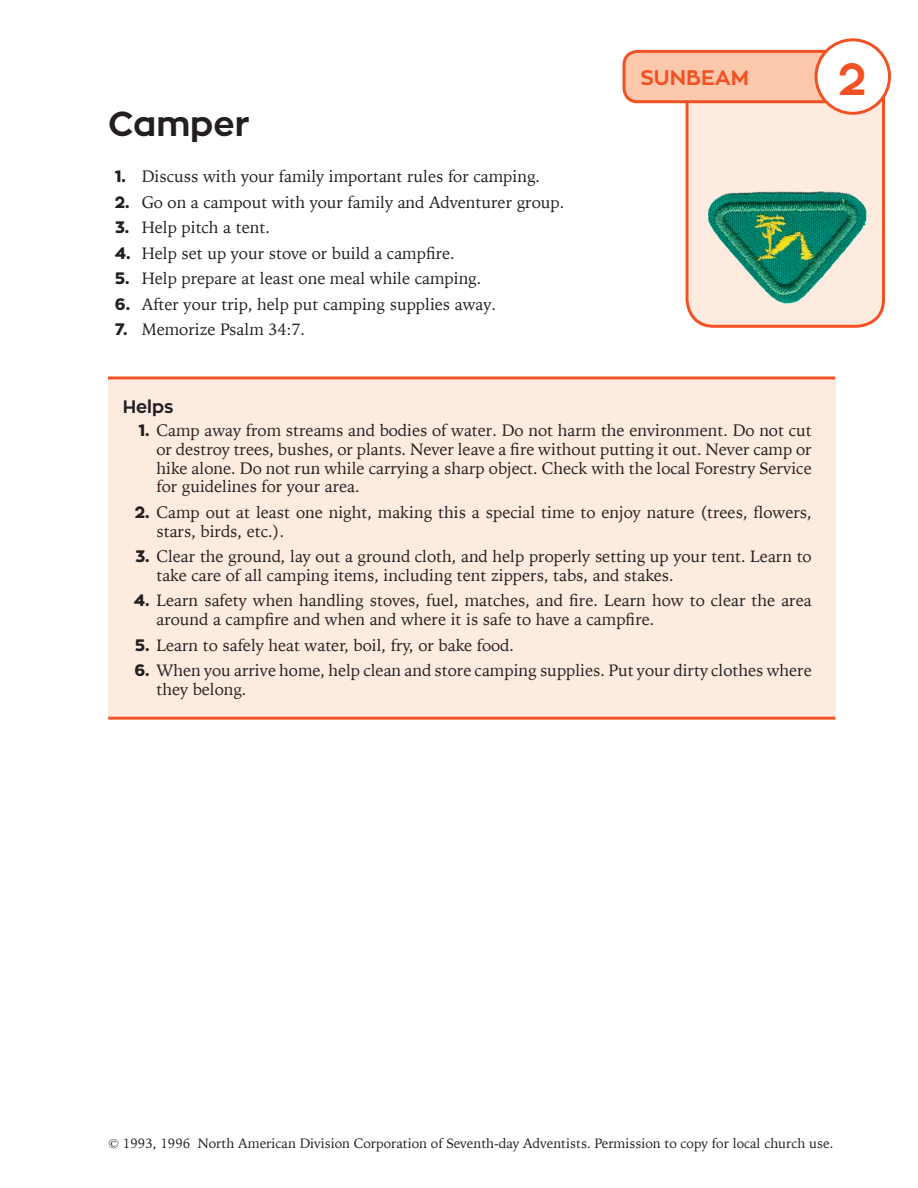
<style>
.page{position:relative;width:918px;height:1188px;background:#fff}
.page>*{position:absolute;margin:0;border:0;box-sizing:border-box;transform-origin:0 0}
.t1{font:700 45px "Zona Pro";color:#f15123}
.t2{font:700 34.5px "Zona Pro";color:#231f20}
.t3{font:700 21px "Zona Pro";color:#f15123}
.t4{font:700 18px "Zona Pro";color:#231f20}
.t5{font:16.5px/18.8px "Iowan Old Style";color:#231f20}
.t6{font:13.5px "Iowan Old Style";color:#231f20}
.s1{font-family:"Zona Pro";font-weight:800}
</style>
<div class="page">
<div style="left:108px;top:380px;width:728px;height:336px;background:#fdebdf"></div>
<hr style="left:108px;top:377px;width:727px;height:3px;background:#f15123">
<hr style="left:108px;top:717px;width:727px;height:3px;background:#f15123">
<svg style="left:685px;top:92px;width:202px;height:236px;background:#fce1d3"></svg>
<svg style="left:622px;top:48px;width:207px;height:57px;background:#fabda0"></svg>
<div style="left:816px;top:40px;width:74px;height:73px;background:#fff;border-radius:50%"></div>
<div style="left:815px;top:38px;width:76px;height:77px;border:3px solid #f15123;border-radius:50%"></div>
<img style="left:685px;top:178px;width:202px;height:145px">
<h2 class="t2" style="left:108px;top:102px;width:143px">Camper</h2>
<p class="t5" style="left:115px;top:166px;width:427px"><span class="s1">1.</span> Discuss with your family important rules for camping.</p>
<p class="t5" style="left:115px;top:192px;width:451px"><span class="s1">2.</span> Go on a campout with your family and Adventurer group.</p>
<p class="t5" style="left:115px;top:217px;width:157px"><span class="s1">3.</span> Help pitch a tent.</p>
<p class="t5" style="left:115px;top:243px;width:342px"><span class="s1">4.</span> Help set up your stove or build a campfire.</p>
<p class="t5" style="left:115px;top:268px;width:368px"><span class="s1">5.</span> Help prepare at least one meal while camping.</p>
<p class="t5" style="left:115px;top:294px;width:383px"><span class="s1">6.</span> After your trip, help put camping supplies away.</p>
<p class="t5" style="left:115px;top:319px;width:192px"><span class="s1">7.</span> Memorize Psalm 34:7.</p>
<p class="t3" style="left:640px;top:64px;width:110px">SUNBEAM</p>
<h1 class="t1" style="left:838px;top:50px;width:30px">2</h1>
<p class="t4" style="left:123px;top:395px;width:52px">Helps</p>
<p class="t5" style="left:156px;top:420px;width:657px;text-align:justify;text-indent:-18px"><span class="s1">1.</span> Camp away from streams and bodies of water. Do not harm the environment. Do not cut or destroy trees, bushes, or plants. Never leave a fire without putting it out. Never camp or hike alone. Do not run while carrying a sharp object. Check with the local Forestry Service for guidelines for your area.</p>
<p class="t5" style="left:156px;top:502px;width:657px;text-indent:-21px"><span class="s1">2.</span> Camp out at least one night, making this a special time to enjoy nature (trees, flowers, stars, birds, etc.).</p>
<p class="t5" style="left:156px;top:546px;width:657px;text-indent:-21px"><span class="s1">3.</span> Clear the ground, lay out a ground cloth, and help properly setting up your tent. Learn to take care of all camping items, including tent zippers, tabs, and stakes.</p>
<p class="t5" style="left:156px;top:591px;width:657px;text-indent:-22px"><span class="s1">4.</span> Learn safety when handling stoves, fuel, matches, and fire. Learn how to clear the area around a campfire and when and where it is safe to have a campfire.</p>
<p class="t5" style="left:135px;top:635px;width:381px"><span class="s1">5.</span> Learn to safely heat water, boil, fry, or bake food.</p>
<p class="t5" style="left:156px;top:660px;width:657px;text-indent:-22px"><span class="s1">6.</span> When you arrive home, help clean and store camping supplies. Put your dirty clothes where they belong.</p>
<p class="t6" style="left:108px;top:1131px;width:727px">© 1993, 1996 North American Division Corporation of Seventh-day Adventists. Permission to copy for local church use.</p>
</div>
